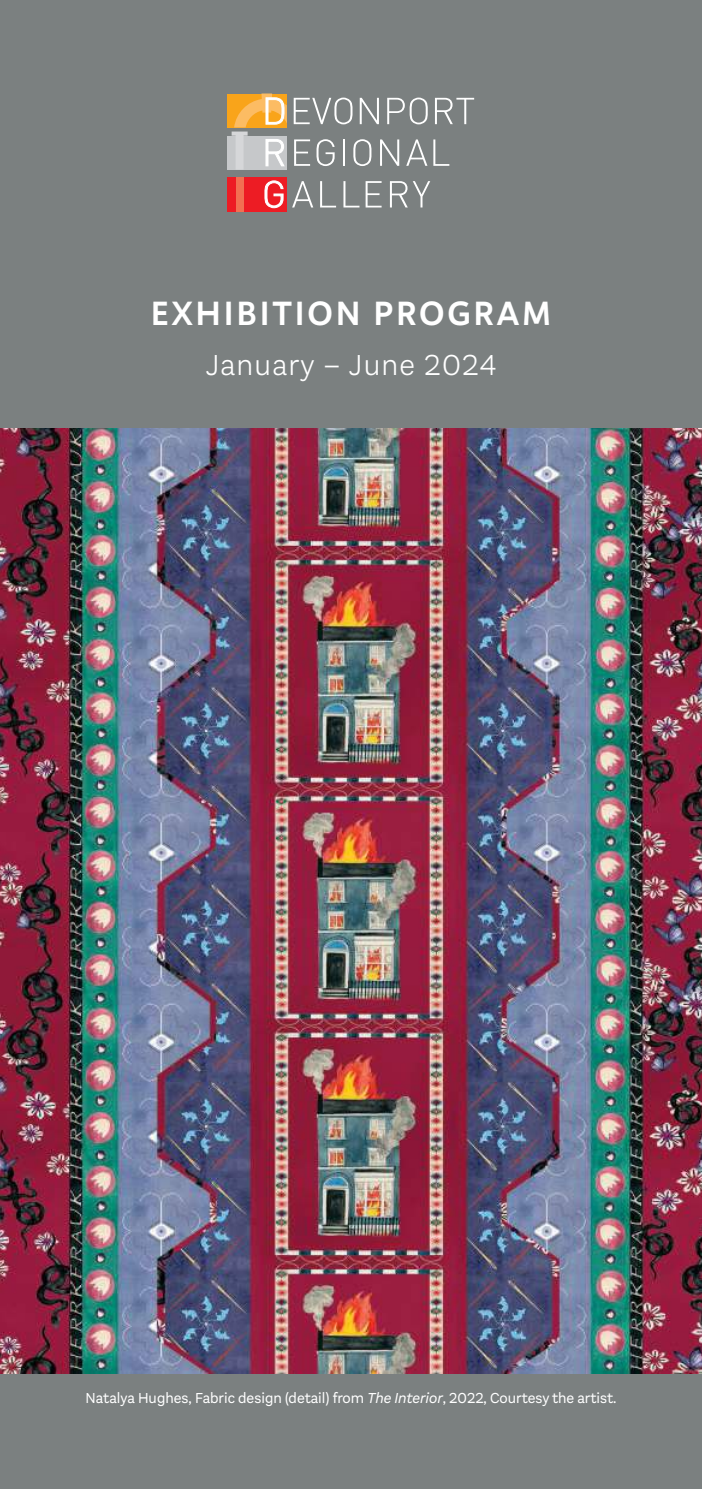
<style>
.page{position:relative;width:702px;height:1489px;background:#fff}
.page>*{position:absolute;margin:0;border:0;box-sizing:border-box;transform-origin:0 0}
.t1{font:600 35px "Aestetico Formal";letter-spacing:.1em;color:#fff}
.t2{font:300 30px "Aestetico";letter-spacing:.04em;color:#fff}
.t3{font:15px "Aestetico";color:#fff}
.s1{font-style:italic}
</style>
<div class="page">
<div style="left:0;top:0;width:702px;height:1488px;background:#7b8080"></div>
<div style="left:228px;top:94px;width:59px;height:33px;background:#f9a41a"></div>
<div style="left:228px;top:136px;width:59px;height:34px;background:#c6c8ca"></div>
<div style="left:228px;top:177px;width:59px;height:35px;background:#ed1c24"></div>
<div style="left:235px;top:177px;width:8px;height:35px;background:#f27052"></div>
<svg style="left:294px;top:98px;width:58px;height:26px"></svg>
<svg style="left:360px;top:98px;width:19px;height:26px"></svg>
<svg style="left:387px;top:98px;width:40px;height:26px"></svg>
<svg style="left:435px;top:98px;width:39px;height:26px"></svg>
<svg style="left:231px;top:93px;width:56px;height:76px"></svg>
<svg style="left:294px;top:139px;width:16px;height:27px"></svg>
<svg style="left:316px;top:139px;width:18px;height:27px"></svg>
<hr style="left:343px;top:139px;width:2px;height:27px;background:#fff">
<svg style="left:353px;top:139px;width:18px;height:27px"></svg>
<svg style="left:380px;top:139px;width:19px;height:27px"></svg>
<svg style="left:406px;top:139px;width:21px;height:27px"></svg>
<svg style="left:433px;top:139px;width:16px;height:27px"></svg>
<svg style="left:264px;top:180px;width:20px;height:29px"></svg>
<svg style="left:292px;top:181px;width:21px;height:26px"></svg>
<svg style="left:320px;top:181px;width:16px;height:26px"></svg>
<svg style="left:343px;top:181px;width:16px;height:26px"></svg>
<svg style="left:365px;top:181px;width:16px;height:26px"></svg>
<svg style="left:390px;top:181px;width:40px;height:26px"></svg>
<img style="left:0;top:429px;width:702px;height:944px">
<h1 class="t1" style="left:151px;top:292px;width:401px">EXHIBITION PROGRAM</h1>
<h2 class="t2" style="left:206px;top:353px;width:292px">January – June 2024</h2>
<p class="t3" style="left:86px;top:1391px;width:532px">Natalya Hughes, Fabric design (detail) from <span class="s1">The Interior</span>, 2022, Courtesy the artist.</p>
</div>
